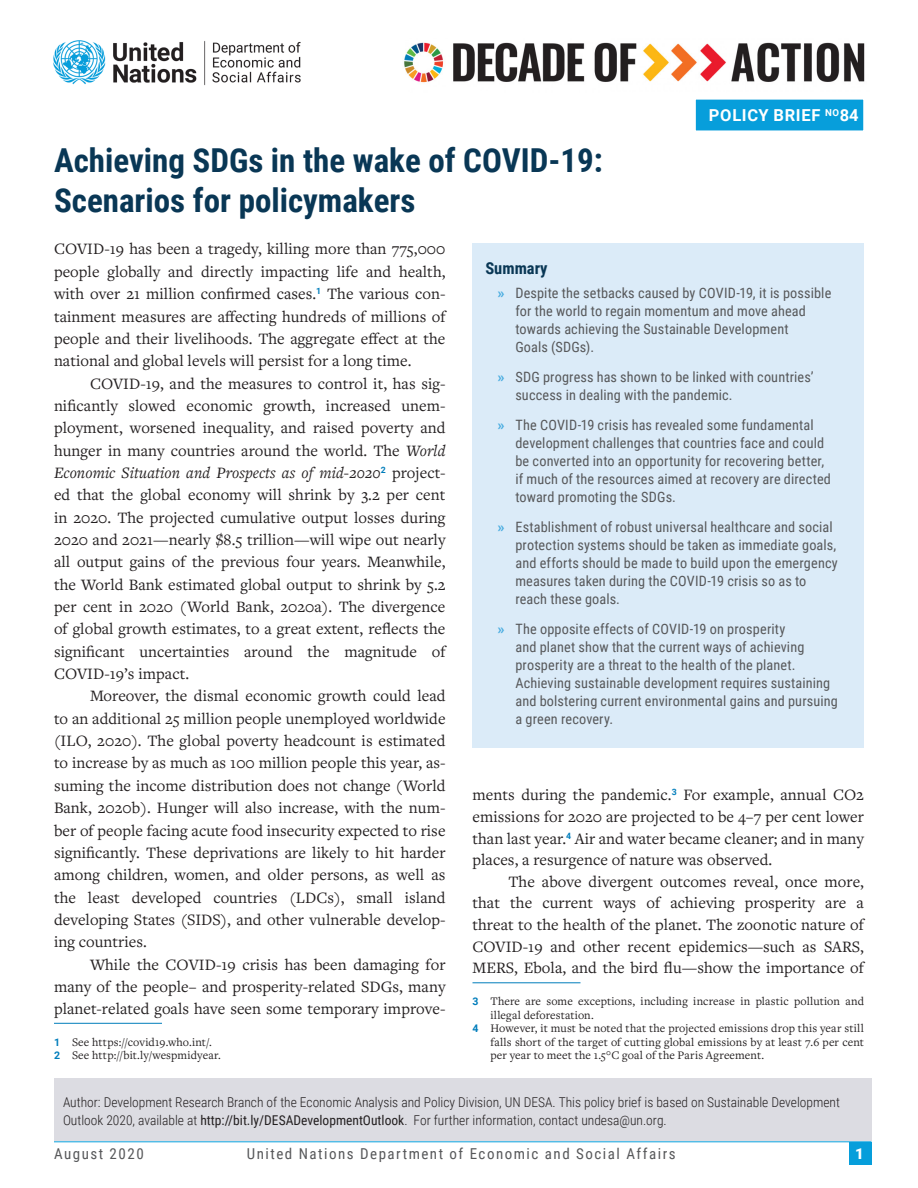
<style>
.page{position:relative;width:918px;height:1188px;background:#fff}
.page>*{position:absolute;margin:0;border:0;box-sizing:border-box;transform-origin:0 0}
.t1{font:700 33px/39.6px "Roboto Condensed";color:#093755}
.Body_Text{font:16.5px/22.4px "Freight Text Pro";letter-spacing:.005em;color:#231f20;text-align:justify}
.Firstpara{font:16.5px/22.4px "Freight Text Pro";letter-spacing:.005em;color:#231f20;text-align:justify}
.PolicyBriefHead{font:700 16.5px "Roboto";letter-spacing:.04em;color:#fff}
.Summary_box{font:700 16.5px "Roboto Condensed";color:#093755}
.t2{font:15px "Roboto Condensed";letter-spacing:.1em;color:#57585a}
.t3{font:900 15px "Roboto";color:#fff}
.t4{font:14.25px/18px "Roboto Condensed";letter-spacing:.01em;color:#57585a}
.Figure_head_1{font:300 13.5px/18px "Roboto Condensed";color:#231f20}
.Footnote{font:12px/13.5px "Freight Text Pro";letter-spacing:.01em;color:#231f20}
.s1{font-style:italic}
.s2{font-family:"Roboto";font-weight:700;font-size:10.5px;color:#007dbb}
.s3{font-family:"Roboto";font-weight:700;color:#48ace0}
.s4{font-weight:400}
</style>
<div class="page">
<div style="left:849px;top:1142px;width:22px;height:23px;background:#069edb"></div>
<hr style="left:54px;top:1141px;width:818px;height:1px;background:#069edb">
<hr style="left:54px;top:1023px;width:108px;height:1px;background:#007dbb">
<hr style="left:472px;top:983px;width:108px;height:1px;background:#007dbb">
<div style="left:695px;top:98px;width:169px;height:34px;background:#079edb"></div>
<div style="left:694px;top:97px;width:172px;height:36px;border:2px solid #fff"></div>
<img style="left:53px;top:40px;width:248px;height:46px">
<div style="left:54px;top:1078px;width:818px;height:63px;background:#dcdce2"></div>
<div style="left:472px;top:243px;width:391px;height:505px;background:#dbebf8"></div>
<img style="left:404px;top:42px;width:461px;height:41px">
<p class="PolicyBriefHead" style="left:709px;top:104px;width:151px">POLICY BRIEF <sup>NO</sup>84</p>
<p class="t1" style="left:54px;top:140px;width:550px">Achieving SDGs in the wake of COVID-19:<br>Scenarios for policymakers</p>
<p class="Firstpara" style="left:54px;top:237px;width:393px">COVID-19 has been a tragedy, killing more than 775,000 people globally and directly impacting life and health, with over 21 million confirmed cases.<sup>1</sup> The various con&shy;tainment measures are affecting hundreds of millions of people and their livelihoods. The aggregate effect at the national and global levels will persist for a long time.</p>
<p class="Body_Text" style="left:54px;top:371px;width:393px;text-indent:36px">COVID-19, and the measures to control it, has sig&shy;nificantly slowed economic growth, increased unem&shy;ployment, worsened inequality, and raised poverty and hunger in many countries around the world. The <span class="s1">World Economic Situation and Prospects as of mid-2020</span><sup>2</sup> project&shy;ed that the global economy will shrink by 3.2 per cent in 2020. The projected cumulative output losses during 2020 and 2021—nearly $8.5 trillion—will wipe out nearly all output gains of the previous four years. Meanwhile, the World Bank estimated global output to shrink by 5.2 per cent in 2020 (World Bank, 2020a). The divergence of global growth estimates, to a great extent, reflects the significant uncertainties around the magnitude of COVID-19’s impact.</p>
<p class="Body_Text" style="left:54px;top:684px;width:393px;text-indent:36px">Moreover, the dismal economic growth could lead to an additional 25 million people unemployed worldwide (ILO, 2020). The global poverty headcount is estimated to increase by as much as 100 million people this year, as&shy;suming the income distribution does not change (World Bank, 2020b). Hunger will also increase, with the num&shy;ber of people facing acute food insecurity expected to rise significantly. These deprivations are likely to hit harder among children, women, and older persons, as well as the least developed countries (LDCs), small island developing States (SIDS), and other vulnerable develop&shy;ing countries.</p>
<p class="Body_Text" style="left:54px;top:953px;width:393px;text-indent:36px">While the COVID-19 crisis has been damaging for many of the people– and prosperity-related SDGs, many planet-related goals have seen some temporary improve-</p>
<p class="Footnote" style="left:54px;top:1035px;width:159px"><span class="s2">1</span> See https://covid19.who.int/.</p>
<p class="Footnote" style="left:54px;top:1048px;width:168px"><span class="s2">2</span> See http://bit.ly/wespmidyear.</p>
<p class="Summary_box" style="left:485px;top:256px;width:64px">Summary</p>
<p class="t4" style="left:515px;top:283px;width:317px;text-indent:-18px"><span class="s3">»</span> Despite the setbacks caused by COVID-19, it is possible for the world to regain momentum and move ahead towards achieving the Sustainable Development<br>Goals (SDGs).</p>
<p class="t4" style="left:515px;top:367px;width:300px;text-indent:-18px"><span class="s3">»</span> SDG progress has shown to be linked with countries’ success in dealing with the pandemic.</p>
<p class="t4" style="left:515px;top:415px;width:317px;text-indent:-18px"><span class="s3">»</span> The COVID-19 crisis has revealed some fundamental development challenges that countries face and could be converted into an opportunity for recovering better, if much of the resources aimed at recovery are directed toward promoting the SDGs.</p>
<p class="t4" style="left:515px;top:517px;width:324px;text-indent:-18px"><span class="s3">»</span> Establishment of robust universal healthcare and social protection systems should be taken as immediate goals, and efforts should be made to build upon the emergency measures taken during the COVID-19 crisis so as to reach these goals.</p>
<p class="t4" style="left:515px;top:619px;width:324px;text-indent:-18px"><span class="s3">»</span> The opposite effects of COVID-19 on prosperity<br>and planet show that the current ways of achieving prosperity are a threat to the health of the planet.<br>Achieving sustainable development requires sustaining and bolstering current environmental gains and pursuing a green recovery.</p>
<p class="Body_Text" style="left:472px;top:784px;width:393px;line-height:21.6px">ments during the pandemic.<sup>3</sup> For example, annual CO2 emissions for 2020 are projected to be 4–7 per cent lower than last year.<sup>4</sup> Air and water became cleaner; and in many places, a resurgence of nature was observed.</p>
<p class="Body_Text" style="left:472px;top:870px;width:393px;line-height:21.6px;text-indent:36px">The above divergent outcomes reveal, once more, that the current ways of achieving prosperity are a threat to the health of the planet. The zoonotic nature of COVID-19 and other recent epidemics—such as SARS, MERS, Ebola, and the bird flu—show the importance of</p>
<p class="Footnote" style="left:490px;top:994px;width:375px;text-indent:-18px"><span class="s2">3</span> There are some exceptions, including increase in plastic pollution and illegal deforestation.</p>
<p class="Footnote" style="left:490px;top:1021px;width:375px;text-align:justify;text-indent:-18px"><span class="s2">4</span> However, it must be noted that the projected emissions drop this year still falls short of the target of cutting global emissions by at least 7.6 per cent per year to meet the 1.5°C goal of the Paris Agreement.</p>
<p class="Figure_head_1" style="left:63px;top:1093px;width:779px">Author: Development Research Branch of the Economic Analysis and Policy Division, UN DESA. This policy brief is based on Sustainable Development<br>Outlook 2020, available at <span class="s4">http://bit.ly/DESADevelopmentOutlook</span>. For further information, contact undesa@un.org.</p>
<p class="t2" style="left:54px;top:1143px;width:91px">August 2020</p>
<p class="t2" style="left:247px;top:1143px;width:430px">United Nations Department of Economic and Social Affairs</p>
<p class="t3" style="left:855px;top:1143px;width:10px">1</p>
</div>
